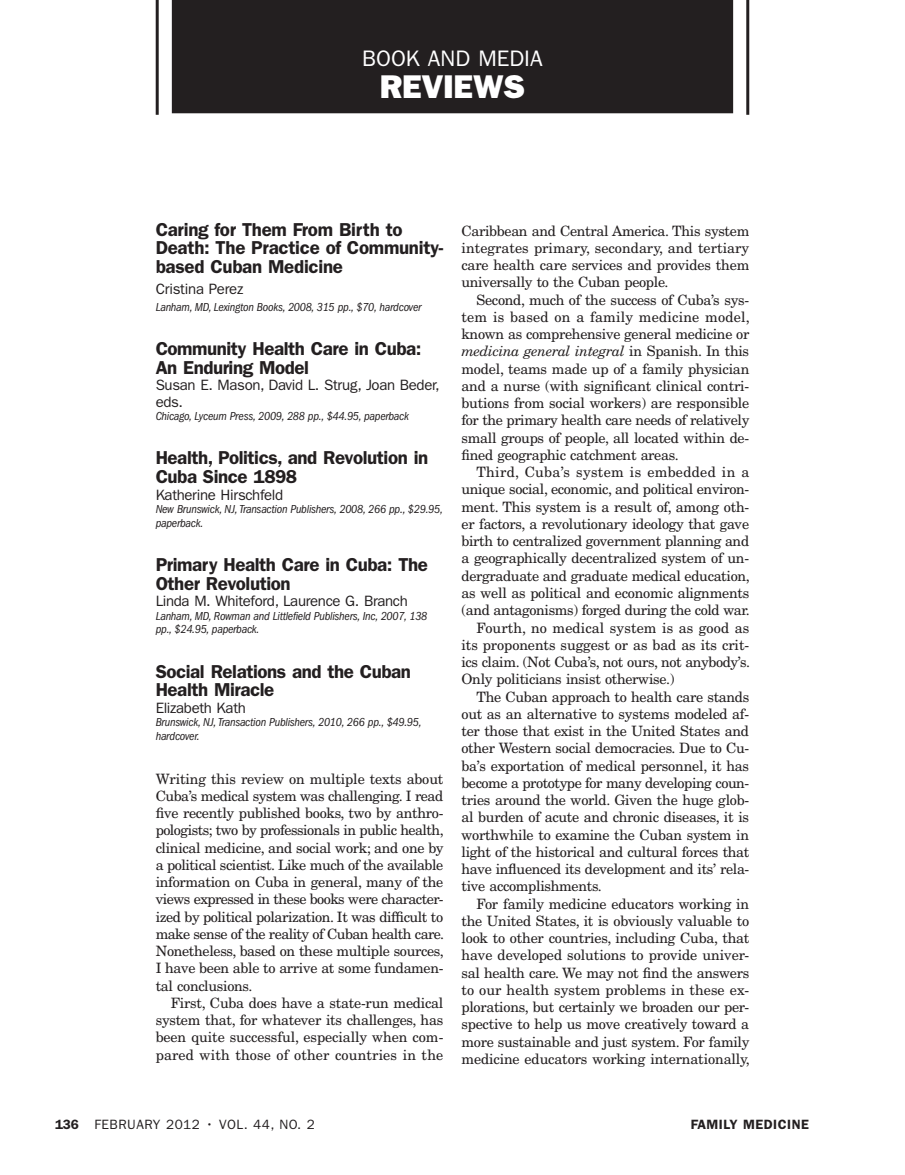
<style>
.page{position:relative;width:905px;height:1175px;background:#fff}
.page>*{position:absolute;margin:0;border:0;box-sizing:border-box;transform-origin:0 0}
.Header_Tag_Major{font:33px "ITC Franklin Gothic Std Hvy";letter-spacing:-.005em;color:#fff}
.Header_Tag_Minor{font:22.5px "ITC Franklin Gothic Std";color:#fff}
.Reviews_Pub_Info{font:600 18.75px/18.8px "ITC Franklin Gothic Std";letter-spacing:-.025em;color:#231f20}
.Reviews_Title{font:600 18.75px/18.8px "ITC Franklin Gothic Std";letter-spacing:-.015em;color:#231f20}
.Reviews_Pub_Info-2{font:15px/16.5px "ITC Franklin Gothic Std";letter-spacing:-.025em;color:#231f20}
.Reviews_Author_of{font:15px "ITC Franklin Gothic Std";letter-spacing:-.015em;color:#231f20}
.Body_Text{font:14.25px/17.2px "New Century Schlbk LT Std";letter-spacing:-.02em;color:#231f20;text-align:justify}
.Body_Text_No_Inden{font:14.25px/17.2px "New Century Schlbk LT Std";letter-spacing:-.02em;color:#231f20;text-align:justify}
.Footer{font:13.5px "ITC Franklin Gothic Std";letter-spacing:.035em;color:#231f20}
.Footer-2{font:600 13.5px "ITC Franklin Gothic Std";letter-spacing:.035em;color:#231f20}
.Footer_Page_Number{font:600 13.5px "ITC Franklin Gothic Std";color:#231f20}
.Reviews_Pub_Info-3{font:italic condensed 12px/13.5px "ITC Franklin Gothic Std";letter-spacing:-.02em;color:#231f20}
.s1{font-style:italic}
</style>
<div class="page">
<div style="left:172px;top:0;width:561px;height:113px;background:#231f20"></div>
<hr style="left:746px;top:0;width:3px;height:115px;background:#231f20">
<hr style="left:156px;top:0;width:3px;height:115px;background:#231f20">
<p class="Header_Tag_Minor" style="left:362px;top:45px;width:182px">BOOK AND MEDIA</p>
<p class="Header_Tag_Major" style="left:380px;top:67px;width:147px">REVIEWS</p>
<p class="Reviews_Title" style="left:156px;top:220px;width:289px">Caring for Them From Birth to<br>Death: The Practice of Community&shy;based Cuban Medicine</p>
<p class="Reviews_Author_of" style="left:156px;top:280px;width:89px">Cristina Perez</p>
<p class="Reviews_Pub_Info-3" style="left:156px;top:300px;width:267px">Lanham, MD, Lexington Books, 2008, 315 pp., $70, hardcover</p>
<p class="Reviews_Pub_Info" style="left:156px;top:339px;width:267px">Community Health Care in Cuba:<br>An Enduring Model</p>
<p class="Reviews_Pub_Info-2" style="left:156px;top:377px;width:285px">Susan E. Mason, David L. Strug, Joan Beder, eds.</p>
<p class="Reviews_Pub_Info-3" style="left:156px;top:409px;width:255px">Chicago, Lyceum Press, 2009, 288 pp., $44.95, paperback</p>
<p class="Reviews_Pub_Info" style="left:156px;top:448px;width:274px">Health, Politics, and Revolution in<br>Cuba Since 1898</p>
<p class="Reviews_Pub_Info-2" style="left:156px;top:486px;width:129px">Katherine Hirschfeld</p>
<p class="Reviews_Pub_Info-3" style="left:156px;top:502px;width:289px">New Brunswick, NJ, Transaction Publishers, 2008, 266 pp., $29.95, paperback.</p>
<p class="Reviews_Pub_Info" style="left:156px;top:555px;width:273px">Primary Health Care in Cuba: The<br>Other Revolution</p>
<p class="Reviews_Pub_Info-2" style="left:156px;top:593px;width:254px">Linda M. Whiteford, Laurence G. Branch</p>
<p class="Reviews_Pub_Info-3" style="left:156px;top:609px;width:273px">Lanham, MD, Rowman and Littlefield Publishers, Inc, 2007, 138 pp., $24.95, paperback.</p>
<p class="Reviews_Pub_Info" style="left:156px;top:661px;width:257px">Social Relations and the Cuban<br>Health Miracle</p>
<p class="Reviews_Pub_Info-2" style="left:156px;top:699px;width:92px">Elizabeth Kath</p>
<p class="Reviews_Pub_Info-3" style="left:156px;top:715px;width:267px">Brunswick, NJ, Transaction Publishers, 2010, 266 pp., $49.95, hardcover.</p>
<p class="Body_Text_No_Inden" style="left:156px;top:769px;width:290px">Writing this review on multiple texts about Cuba’s medical system was challenging. I read five recently published books, two by anthro&shy;pologists; two by professionals in public health, clinical medicine, and social work; and one by a political scientist. Like much of the available information on Cuba in general, many of the views expressed in these books were character&shy;ized by political polarization. It was difficult to make sense of the reality of Cuban health care.<br>Nonetheless, based on these multiple sources, I have been able to arrive at some fundamen&shy;tal conclusions.</p>
<p class="Body_Text" style="left:156px;top:994px;width:289px;text-indent:15px">First, Cuba does have a state-run medical system that, for whatever its challenges, has been quite successful, especially when com&shy;pared with those of other countries in the</p>
<p class="Body_Text" style="left:461px;top:222px;width:289px">Caribbean and Central America. This system integrates primary, secondary, and tertiary care health care services and provides them universally to the Cuban people.</p>
<p class="Body_Text" style="left:461px;top:291px;width:290px;text-indent:15px">Second, much of the success of Cuba’s sys&shy;tem is based on a family medicine model, known as comprehensive general medicine or <span class="s1">medicina general integral</span> in Spanish. In this model, teams made up of a family physician and a nurse (with significant clinical contri&shy;butions from social workers) are responsible for the primary health care needs of relatively small groups of people, all located within de&shy;fined geographic catchment areas.</p>
<p class="Body_Text" style="left:461px;top:463px;width:290px;text-indent:15px">Third, Cuba’s system is embedded in a unique social, economic, and political environ&shy;ment. This system is a result of, among oth&shy;er factors, a revolutionary ideology that gave birth to centralized government planning and a geographically decentralized system of un&shy;dergraduate and graduate medical education, as well as political and economic alignments (and antagonisms) forged during the cold war.</p>
<p class="Body_Text" style="left:461px;top:619px;width:290px;text-indent:15px">Fourth, no medical system is as good as its proponents suggest or as bad as its crit&shy;ics claim. (Not Cuba’s, not ours, not anybody’s.<br>Only politicians insist otherwise.)</p>
<p class="Body_Text" style="left:461px;top:688px;width:289px;text-indent:15px">The Cuban approach to health care stands out as an alternative to systems modeled af&shy;ter those that exist in the United States and other Western social democracies. Due to Cu&shy;ba’s exportation of medical personnel, it has become a prototype for many developing coun&shy;tries around the world. Given the huge glob&shy;al burden of acute and chronic diseases, it is worthwhile to examine the Cuban system in light of the historical and cultural forces that have influenced its development and its’ rela&shy;tive accomplishments.</p>
<p class="Body_Text" style="left:461px;top:895px;width:290px;text-indent:15px">For family medicine educators working in the United States, it is obviously valuable to look to other countries, including Cuba, that have developed solutions to provide univer&shy;sal health care. We may not find the answers to our health system problems in these ex&shy;plorations, but certainly we broaden our per&shy;spective to help us move creatively toward a more sustainable and just system. For family medicine educators working internationally,</p>
<p class="Footer_Page_Number" style="left:55px;top:1116px;width:25px">136</p>
<p class="Footer" style="left:94px;top:1116px;width:222px">FEBRUARY 2012 • VOL. 44, NO. 2</p>
<p class="Footer-2" style="left:690px;top:1116px;width:120px">FAMILY MEDICINE</p>
</div>
